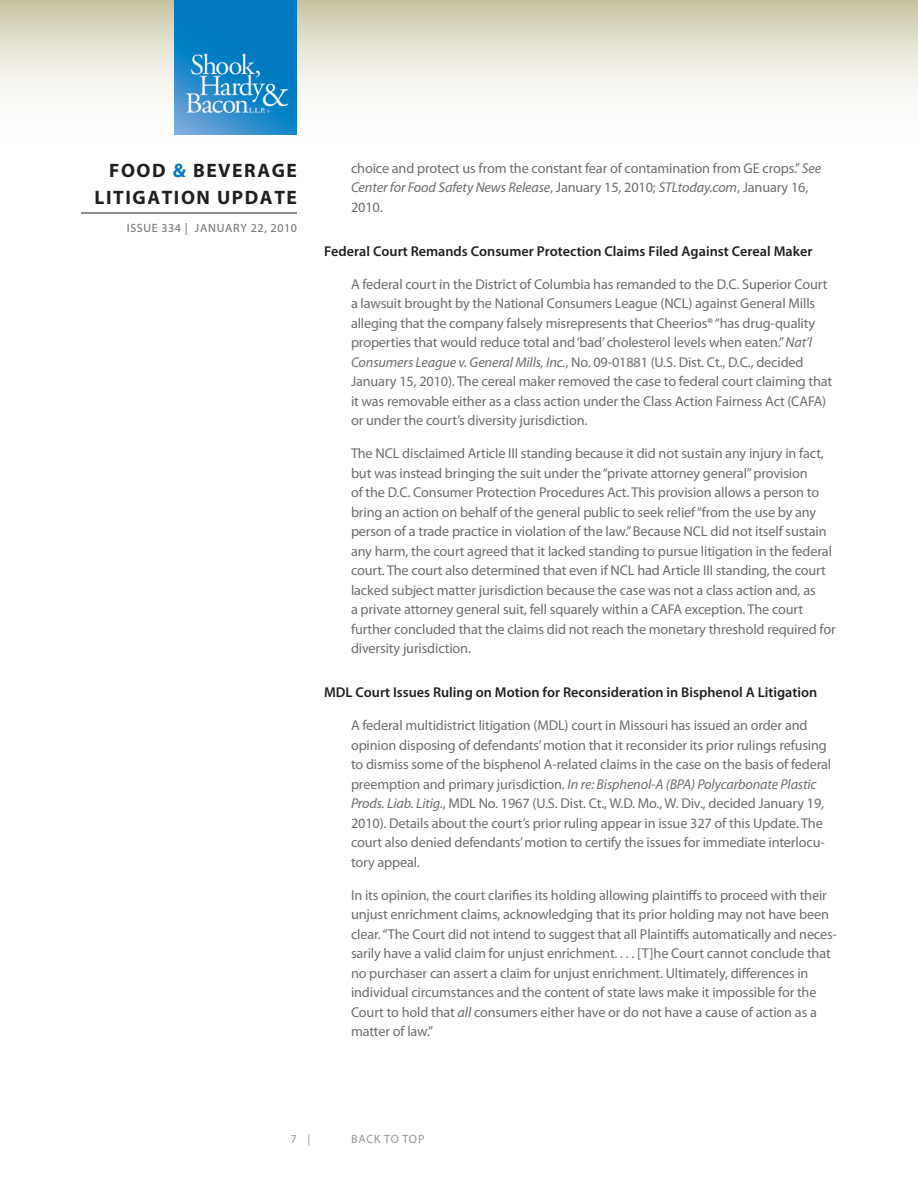
<style>
.page{position:relative;width:918px;height:1188px;background:#fff}
.page>*{position:absolute;margin:0;border:0;box-sizing:border-box;transform-origin:0 0}
.t1{font:700 19.5px/27px "Myriad Pro";letter-spacing:.08em;color:#231f20;text-align:right}
.Body{font:14.25px/19.5px "Myriad Pro";letter-spacing:-.01em;color:#6c6d70}
.Subhead{font:600 14.25px "Myriad Pro";color:#231f20}
.t2{font:12px "Myriad Pro";letter-spacing:.05em;color:#6c6d70}
.t3{font:12px "Myriad Pro";letter-spacing:.06em;color:#939598}
.s1{color:#0079c2}
.s2{font-style:italic}
</style>
<div class="page">
<svg style="left:0;top:0;width:918px;height:135px"></svg>
<hr style="left:81px;top:213px;width:216px;height:1px;background:#231f20">
<img style="left:175px;top:0;width:122px;height:135px">
<h1 class="t1" style="left:94px;top:156px;width:204px">FOOD <span class="s1">&amp;</span> BEVERAGE<br>LITIGATION UPDATE</h1>
<p class="t2" style="left:127px;top:221px;width:172px">ISSUE 334 | JANUARY 22, 2010</p>
<p class="Body" style="left:351px;top:158px;width:472px">choice and protect us from the constant fear of contamination from GE crops.” <span class="s2">See<br>Center for Food Safety News Release</span>, January 15, 2010; <span class="s2">STLtoday.com</span>, January 16,<br>2010.</p>
<p class="Subhead" style="left:324px;top:242px;width:490px">Federal Court Remands Consumer Protection Claims Filed Against Cereal Maker</p>
<p class="Body" style="left:351px;top:274px;width:483px">A federal court in the District of Columbia has remanded to the D.C. Superior Court a lawsuit brought by the National Consumers League (NCL) against General Mills alleging that the company falsely misrepresents that Cheerios® “has drug-quality properties that would reduce total and ‘bad’ cholesterol levels when eaten.” <span class="s2">Nat’l Consumers League v. General Mills, Inc.</span>, No. 09-01881 (U.S. Dist. Ct., D.C., decided January 15, 2010). The cereal maker removed the case to federal court claiming that it was removable either as a class action under the Class Action Fairness Act (CAFA) or under the court’s diversity jurisdiction.</p>
<p class="Body" style="left:351px;top:444px;width:486px">The NCL disclaimed Article III standing because it did not sustain any injury in fact, but was instead bringing the suit under the “private attorney general” provision<br>of the D.C. Consumer Protection Procedures Act. This provision allows a person to bring an action on behalf of the general public to seek relief “from the use by any person of a trade practice in violation of the law.” Because NCL did not itself sustain any harm, the court agreed that it lacked standing to pursue litigation in the federal court. The court also determined that even if NCL had Article III standing, the court lacked subject matter jurisdiction because the case was not a class action and, as<br>a private attorney general suit, fell squarely within a CAFA exception. The court further concluded that the claims did not reach the monetary threshold required for diversity jurisdiction.</p>
<p class="Subhead" style="left:324px;top:684px;width:495px">MDL Court Issues Ruling on Motion for Reconsideration in Bisphenol A Litigation</p>
<p class="Body" style="left:351px;top:716px;width:482px">A federal multidistrict litigation (MDL) court in Missouri has issued an order and opinion disposing of defendants’ motion that it reconsider its prior rulings refusing to dismiss some of the bisphenol A-related claims in the case on the basis of federal preemption and primary jurisdiction. <span class="s2">In re: Bisphenol-A (BPA) Polycarbonate Plastic Prods. Liab. Litig.</span>, MDL No. 1967 (U.S. Dist. Ct., W.D. Mo., W. Div., decided January 19, 2010). Details about the court’s prior ruling appear in issue 327 of this Update. The court also denied defendants’ motion to certify the issues for immediate interlocu&shy;tory appeal.</p>
<p class="Body" style="left:351px;top:885px;width:488px">In its opinion, the court clarifies its holding allowing plaintiffs to proceed with their unjust enrichment claims, acknowledging that its prior holding may not have been clear. “The Court did not intend to suggest that all Plaintiffs automatically and neces&shy;sarily have a valid claim for unjust enrichment. . . . [T]he Court cannot conclude that no purchaser can assert a claim for unjust enrichment. Ultimately, differences in individual circumstances and the content of state laws make it impossible for the Court to hold that <span class="s2">all</span> consumers either have or do not have a cause of action as a matter of law.”</p>
<p class="t3" style="left:291px;top:1132px;width:21px">7 |</p>
<p class="t3" style="left:351px;top:1132px;width:75px">BACK TO TOP</p>
</div>
